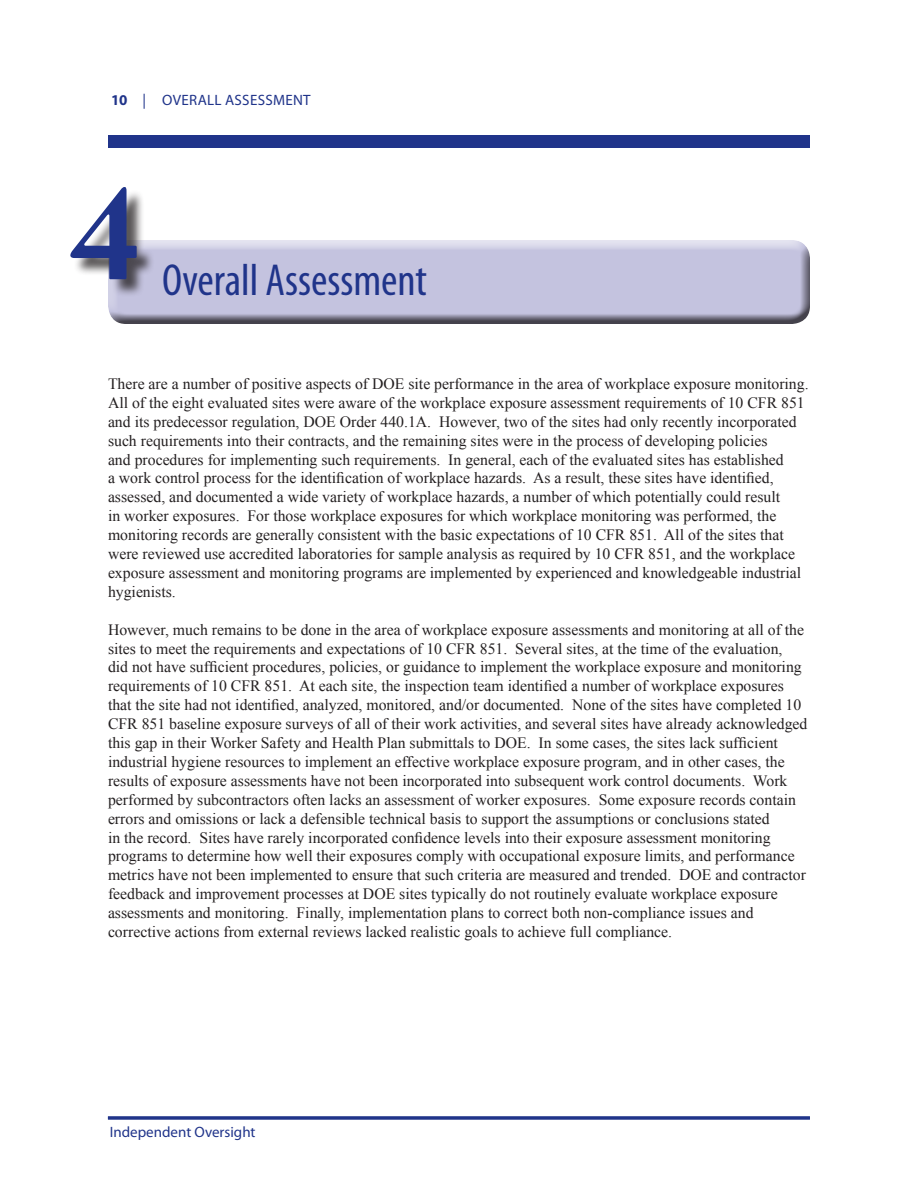
<style>
.page{position:relative;width:918px;height:1188px;background:#fff}
.page>*{position:absolute;margin:0;border:0;box-sizing:border-box;transform-origin:0 0}
.t1{font:700 135px "Adobe Caslon Pro";color:#20348a}
.t2{font:condensed 45px "Myriad Pro";color:#20348a}
.t3{font:15.75px/18.9px "Times New Roman";color:#231f20}
.t4{font:15px "Myriad Pro";color:#20348a}
.t5{font:15px "Myriad Pro";letter-spacing:.02em;color:#20348a}
.s1{font-weight:700}
</style>
<div class="page">
<hr style="left:108px;top:1116px;width:702px;height:3px;background:#20348a">
<div style="left:108px;top:135px;width:702px;height:13px;background:#20348a"></div>
<div style="left:106px;top:240px;width:706px;height:86px;background:#231f20;opacity:.75"></div>
<div style="left:72px;top:189px;width:318px;height:261px;background:#231f20;opacity:.75"></div>
<p class="t5" style="left:111px;top:90px;width:201px"><span class="s1">10</span> | OVERALL ASSESSMENT</p>
<h1 class="t1" style="left:70px;top:154px;width:69px">4</h1>
<h2 class="t2" style="left:162px;top:253px;width:267px">Overall Assessment</h2>
<p class="t3" style="left:108px;top:374px;width:702px">There are a number of positive aspects of DOE site performance in the area of workplace exposure monitoring.<br>All of the eight evaluated sites were aware of the workplace exposure assessment requirements of 10 CFR 851 and its predecessor regulation, DOE Order 440.1A. However, two of the sites had only recently incorporated such requirements into their contracts, and the remaining sites were in the process of developing policies<br>and procedures for implementing such requirements. In general, each of the evaluated sites has established<br>a work control process for the identification of workplace hazards. As a result, these sites have identified, assessed, and documented a wide variety of workplace hazards, a number of which potentially could result<br>in worker exposures. For those workplace exposures for which workplace monitoring was performed, the monitoring records are generally consistent with the basic expectations of 10 CFR 851. All of the sites that were reviewed use accredited laboratories for sample analysis as required by 10 CFR 851, and the workplace exposure assessment and monitoring programs are implemented by experienced and knowledgeable industrial hygienists.</p>
<p class="t3" style="left:108px;top:620px;width:701px">However, much remains to be done in the area of workplace exposure assessments and monitoring at all of the sites to meet the requirements and expectations of 10 CFR 851. Several sites, at the time of the evaluation,<br>did not have sufficient procedures, policies, or guidance to implement the workplace exposure and monitoring requirements of 10 CFR 851. At each site, the inspection team identified a number of workplace exposures that the site had not identified, analyzed, monitored, and/or documented. None of the sites have completed 10<br>CFR 851 baseline exposure surveys of all of their work activities, and several sites have already acknowledged this gap in their Worker Safety and Health Plan submittals to DOE. In some cases, the sites lack sufficient industrial hygiene resources to implement an effective workplace exposure program, and in other cases, the results of exposure assessments have not been incorporated into subsequent work control documents. Work performed by subcontractors often lacks an assessment of worker exposures. Some exposure records contain errors and omissions or lack a defensible technical basis to support the assumptions or conclusions stated<br>in the record. Sites have rarely incorporated confidence levels into their exposure assessment monitoring programs to determine how well their exposures comply with occupational exposure limits, and performance metrics have not been implemented to ensure that such criteria are measured and trended. DOE and contractor feedback and improvement processes at DOE sites typically do not routinely evaluate workplace exposure assessments and monitoring. Finally, implementation plans to correct both non-compliance issues and corrective actions from external reviews lacked realistic goals to achieve full compliance.</p>
<p class="t4" style="left:110px;top:1123px;width:147px">INDEPENDENT OVERSIGHT</p>
</div>
